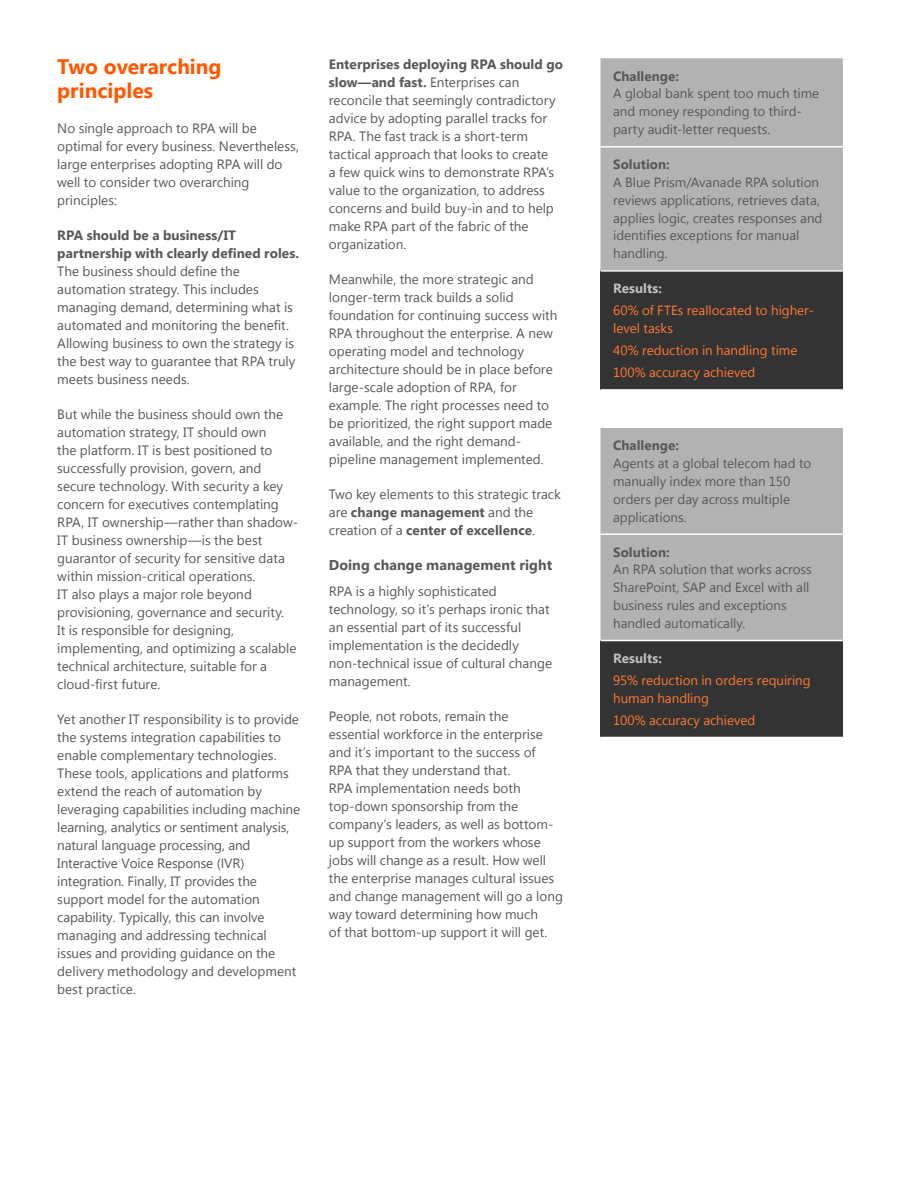
<style>
.page{position:relative;width:918px;height:1188px;background:#fff}
.page>*{position:absolute;margin:0;border:0;box-sizing:border-box;transform-origin:0 0}
.Body_9pt{font:700 21px/24px "Segoe UI";color:#ff5800}
.SubHead_9pt{font:700 14.25px "Segoe UI";letter-spacing:.005em;color:#57585a}
.Body_9pt-2{font:13.5px/18px "Segoe UI";color:#57585a}
.Body_9pt-3{font:13.35px/17.9px "Segoe UI";color:#57585a}
.Body_9pt-4{font:13.35px/17.9px "Segoe UI";color:#ff7933}
.Body_9pt-5{font:700 13.35px "Segoe UI";letter-spacing:.005em;color:#c1c1c1}
.s1{font-weight:700}
</style>
<div class="page">
<div style="left:601px;top:58px;width:242px;height:212px;background:#b2b2b2"></div>
<div style="left:601px;top:271px;width:242px;height:119px;background:#333"></div>
<hr style="left:601px;top:146px;width:242px;height:2px;background:#fff">
<hr style="left:601px;top:270px;width:242px;height:2px;background:#fff">
<hr style="left:601px;top:389px;width:242px;height:2px;background:#fff">
<div style="left:601px;top:428px;width:242px;height:212px;background:#b2b2b2"></div>
<div style="left:601px;top:641px;width:242px;height:96px;background:#333"></div>
<hr style="left:601px;top:533px;width:242px;height:2px;background:#fff">
<p class="Body_9pt" style="left:57px;top:54px;width:166px">Two overarching principles</p>
<p class="Body_9pt-2" style="left:57px;top:119px;width:243px">No single approach to RPA will be optimal for every business. Nevertheless, large enterprises adopting RPA will do well to consider two overarching principles:</p>
<p class="Body_9pt-2" style="left:57px;top:226px;width:243px"><span class="s1">RPA should be a business/IT partnership with clearly defined roles.<br></span>The business should define the automation strategy. This includes managing demand, determining what is automated and monitoring the benefit.<br>Allowing business to own the strategy is the best way to guarantee that RPA truly meets business needs.</p>
<p class="Body_9pt-2" style="left:57px;top:405px;width:242px">But while the business should own the automation strategy, IT should own<br>the platform. IT is best positioned to successfully provision, govern, and secure technology. With security a key concern for executives contemplating RPA, IT ownership—rather than shadow-IT business ownership—is the best guarantor of security for sensitive data within mission-critical operations.<br>IT also plays a major role beyond provisioning, governance and security.<br>It is responsible for designing, implementing, and optimizing a scalable technical architecture, suitable for a cloud-first future.</p>
<p class="Body_9pt-2" style="left:57px;top:710px;width:244px">Yet another IT responsibility is to provide the systems integration capabilities to enable complementary technologies.<br>These tools, applications and platforms extend the reach of automation by leveraging capabilities including machine learning, analytics or sentiment analysis, natural language processing, and Interactive Voice Response (IVR) integration. Finally, IT provides the support model for the automation capability. Typically, this can involve managing and addressing technical issues and providing guidance on the delivery methodology and development best practice.</p>
<p class="Body_9pt-2" style="left:329px;top:54px;width:236px"><span class="s1">Enterprises deploying RPA should go slow—and fast.</span> Enterprises can reconcile that seemingly contradictory advice by adopting parallel tracks for RPA. The fast track is a short-term tactical approach that looks to create<br>a few quick wins to demonstrate RPA’s value to the organization, to address concerns and build buy-in and to help make RPA part of the fabric of the organization.</p>
<p class="Body_9pt-2" style="left:329px;top:269px;width:230px">Meanwhile, the more strategic and longer-term track builds a solid foundation for continuing success with RPA throughout the enterprise. A new operating model and technology architecture should be in place before large-scale adoption of RPA, for example. The right processes need to be prioritized, the right support made available, and the right demand&shy;pipeline management implemented.</p>
<p class="Body_9pt-2" style="left:329px;top:484px;width:233px">Two key elements to this strategic track are <span class="s1">change management</span> and the creation of a <span class="s1">center of excellence</span>.</p>
<p class="SubHead_9pt" style="left:329px;top:555px;width:225px">Doing change management right</p>
<p class="Body_9pt-2" style="left:329px;top:582px;width:225px">RPA is a highly sophisticated technology, so it’s perhaps ironic that an essential part of its successful implementation is the decidedly non-technical issue of cultural change management.</p>
<p class="Body_9pt-2" style="left:329px;top:707px;width:236px">People, not robots, remain the essential workforce in the enterprise and it’s important to the success of<br>RPA that they understand that.<br>RPA implementation needs both top-down sponsorship from the company’s leaders, as well as bottom&shy;up support from the workers whose jobs will change as a result. How well the enterprise manages cultural issues and change management will go a long way toward determining how much<br>of that bottom-up support it will get.</p>
<p class="Body_9pt-3" style="left:613px;top:66px;width:208px"><span class="s1">Challenge:<br></span>A global bank spent too much time and money responding to third&shy;party audit-letter requests.</p>
<p class="Body_9pt-3" style="left:613px;top:155px;width:211px"><span class="s1">Solution:<br></span>A Blue Prism/Avanade RPA solution reviews applications, retrieves data, applies logic, creates responses and identifies exceptions for manual handling.</p>
<p class="Body_9pt-5" style="left:613px;top:279px;width:50px">Results:</p>
<p class="Body_9pt-4" style="left:613px;top:301px;width:203px">60% of FTEs reallocated to higher&shy;level tasks</p>
<p class="Body_9pt-4" style="left:613px;top:341px;width:186px">40% reduction in handling time</p>
<p class="Body_9pt-4" style="left:613px;top:363px;width:144px">100% accuracy achieved</p>
<p class="Body_9pt-3" style="left:613px;top:436px;width:200px"><span class="s1">Challenge:<br></span>Agents at a global telecom had to manually index more than 150 orders per day across multiple applications.</p>
<p class="Body_9pt-3" style="left:613px;top:542px;width:200px"><span class="s1">Solution:<br></span>An RPA solution that works across<br>SharePoint, SAP and Excel with all business rules and exceptions handled automatically.</p>
<p class="Body_9pt-5" style="left:613px;top:649px;width:50px">Results:</p>
<p class="Body_9pt-4" style="left:613px;top:671px;width:199px">95% reduction in orders requiring human handling</p>
<p class="Body_9pt-4" style="left:613px;top:711px;width:144px">100% accuracy achieved</p>
</div>
